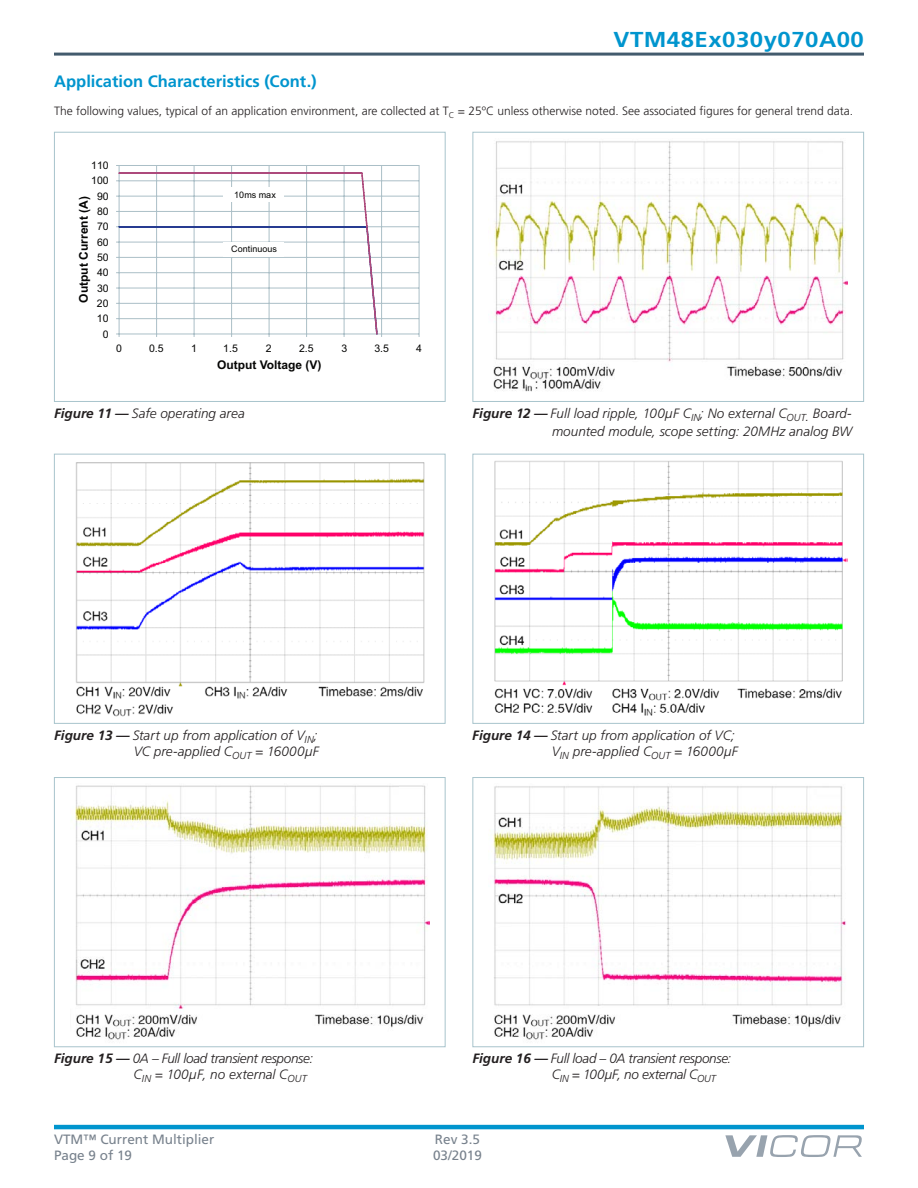
<style>
.page{position:relative;width:918px;height:1188px;background:#fff}
.page>*{position:absolute;margin:0;border:0;box-sizing:border-box;transform-origin:0 0}
.t1{font:700 21.6px "Frutiger LT Pro";letter-spacing:.02em;color:#0095ce;scale:1.11 1}
.t2{font:700 16.5px "Frutiger LT Pro";color:#0095ce}
.t3{font:italic 300 13.5px/16.2px "Frutiger LT Pro";color:#231f20;text-align:right}
.t4{font:italic 300 13.5px/16.2px "Frutiger LT Pro";letter-spacing:-.025em;color:#231f20}
.t5{font:italic 300 13.5px/16.2px "Frutiger LT Pro";letter-spacing:-.02em;color:#231f20}
.t6{font:13.5px "Frutiger LT Pro";color:#78828d}
.t7{font:300 12px "Frutiger LT Pro";color:#231f20}
.t8{font:700 12px "Arial";color:#050504}
.t9{font:10.5px/15.5px "Arial";color:#050504}
.t10{font:9px "Arial";color:#050504}
.s1{font-weight:700}
.s2{font-style:inherit}
</style>
<div class="page">
<hr style="left:54px;top:1125px;width:810px;height:4px;background:#0095ce">
<svg style="left:725px;top:1135px;width:137px;height:22px"></svg>
<hr style="left:54px;top:53px;width:810px;height:3px;background:#435b6d">
<img style="left:76px;top:462px;width:349px;height:255px">
<div style="left:54px;top:454px;width:392px;height:270px;border:1px solid #a8c4cc"></div>
<hr style="left:119px;top:165px;width:1px;height:172px;background:#abbfc7">
<hr style="left:156px;top:165px;width:1px;height:172px;background:#abbfc7">
<hr style="left:194px;top:165px;width:1px;height:172px;background:#abbfc7">
<hr style="left:231px;top:165px;width:1px;height:172px;background:#abbfc7">
<hr style="left:269px;top:165px;width:1px;height:172px;background:#abbfc7">
<hr style="left:306px;top:165px;width:1px;height:172px;background:#abbfc7">
<hr style="left:344px;top:165px;width:1px;height:172px;background:#abbfc7">
<hr style="left:381px;top:165px;width:1px;height:172px;background:#abbfc7">
<hr style="left:419px;top:165px;width:1px;height:172px;background:#abbfc7">
<hr style="left:116px;top:334px;width:303px;height:1px;background:#abbfc7">
<hr style="left:116px;top:318px;width:303px;height:1px;background:#abbfc7">
<hr style="left:116px;top:303px;width:303px;height:1px;background:#abbfc7">
<hr style="left:116px;top:288px;width:303px;height:1px;background:#abbfc7">
<hr style="left:116px;top:272px;width:303px;height:1px;background:#abbfc7">
<hr style="left:116px;top:257px;width:303px;height:1px;background:#abbfc7">
<hr style="left:116px;top:242px;width:303px;height:1px;background:#abbfc7">
<hr style="left:116px;top:226px;width:303px;height:1px;background:#abbfc7">
<hr style="left:116px;top:211px;width:303px;height:1px;background:#abbfc7">
<hr style="left:116px;top:196px;width:303px;height:1px;background:#abbfc7">
<hr style="left:116px;top:180px;width:303px;height:1px;background:#abbfc7">
<hr style="left:116px;top:165px;width:303px;height:1px;background:#abbfc7">
<svg style="left:118px;top:171px;width:261px;height:165px"></svg>
<div style="left:223px;top:243px;width:61px;height:14px;background:#fff"></div>
<div style="left:223px;top:187px;width:61px;height:15px;background:#fff"></div>
<div style="left:54px;top:132px;width:392px;height:270px;border:1px solid #a8c4cc"></div>
<img style="left:493px;top:141px;width:355px;height:251px">
<div style="left:473px;top:132px;width:391px;height:270px;border:1px solid #a8c4cc"></div>
<img style="left:493px;top:786px;width:353px;height:254px">
<div style="left:472px;top:777px;width:392px;height:270px;border:1px solid #a8c4cc"></div>
<img style="left:75px;top:785px;width:354px;height:255px">
<div style="left:54px;top:777px;width:392px;height:270px;border:1px solid #a8c4cc"></div>
<img style="left:494px;top:461px;width:354px;height:255px">
<div style="left:472px;top:454px;width:392px;height:270px;border:1px solid #a8c4cc"></div>
<h1 class="t1" style="left:614px;top:26px;width:227px">VTM48Ex030y070A00</h1>
<p class="t2" style="left:54px;top:71px;width:264px">Application Characteristics (Cont.)</p>
<p class="t7" style="left:54px;top:104px;width:801px">The following values, typical of an application environment, are collected at T<sub>C</sub> = 25ºC unless otherwise noted. See associated figures for general trend data.</p>
<p class="t9" style="left:91px;top:158px;width:19px">110</p>
<p class="t9" style="left:91px;top:173px;width:19px">100</p>
<p class="t9" style="left:97px;top:188px;width:13px">90</p>
<p class="t8" style="left:76px;top:303px;width:108px;rotate:-90deg">Output Current (A)</p>
<p class="t9" style="left:97px;top:204px;width:13px">80</p>
<p class="t9" style="left:97px;top:219px;width:13px">70</p>
<p class="t9" style="left:97px;top:235px;width:13px">60</p>
<p class="t9" style="left:97px;top:250px;width:13px">50</p>
<p class="t9" style="left:97px;top:265px;width:13px">40<br>30</p>
<p class="t9" style="left:97px;top:295px;width:13px">20<br>10</p>
<p class="t9" style="left:103px;top:326px;width:7px">0</p>
<p class="t10" style="left:234px;top:189px;width:43px">10ms max</p>
<p class="t10" style="left:231px;top:243px;width:47px">Continuous</p>
<p class="t9" style="left:116px;top:341px;width:7px">0</p>
<p class="t9" style="left:149px;top:341px;width:16px">0.5</p>
<p class="t9" style="left:191px;top:341px;width:7px">1</p>
<p class="t9" style="left:223px;top:341px;width:16px">1.5</p>
<p class="t9" style="left:266px;top:341px;width:7px">2</p>
<p class="t9" style="left:299px;top:341px;width:16px">2.5</p>
<p class="t9" style="left:341px;top:341px;width:7px">3</p>
<p class="t9" style="left:374px;top:341px;width:16px">3.5</p>
<p class="t9" style="left:416px;top:341px;width:7px">4</p>
<p class="t8" style="left:217px;top:357px;width:106px">Output Voltage (V)</p>
<p class="t3" style="left:54px;top:405px;width:192px"><span class="s1">Figure 11 —</span> Safe operating area</p>
<p class="t3" style="left:473px;top:404px;width:381px;line-height:18px"><span class="s1">Figure 12 —</span> Full load ripple, 100µF C<sub>IN</sub>; No external C<sub>OUT</sub><span class="s2">.</span> Board&shy;mounted module, scope setting: 20MHz analog BW</p>
<p class="t3" style="left:54px;top:727px;width:266px"><span class="s1">Figure 13 —</span> Start up from application of V<sub>IN</sub>;<br>VC pre-applied C<sub>OUT</sub> = 16000µF</p>
<p class="t5" style="left:134px;top:1051px;width:181px;text-indent:-80px"><span class="s1">Figure 15 —</span> 0A – Full load transient response:<br>C<sub>IN</sub> = 100µF, no external C<sub>OUT</sub></p>
<p class="t3" style="left:472px;top:727px;width:267px"><span class="s1">Figure 14 —</span> Start up from application of VC;<br>V<sub>IN</sub> pre-applied C<sub>OUT</sub> = 16000µF</p>
<p class="t4" style="left:552px;top:1051px;width:181px;text-indent:-80px"><span class="s1">Figure 16 —</span> Full load – 0A transient response:<br>C<sub>IN</sub> = 100µF, no external C<sub>OUT</sub></p>
<p class="t6" style="left:54px;top:1132px;width:162px">VTM™ Current Multiplier</p>
<p class="t6" style="left:435px;top:1132px;width:47px">Rev 3.5</p>
<p class="t6" style="left:54px;top:1148px;width:80px">Page 9 of 19</p>
<p class="t6" style="left:433px;top:1148px;width:50px">03/2019</p>
</div>
